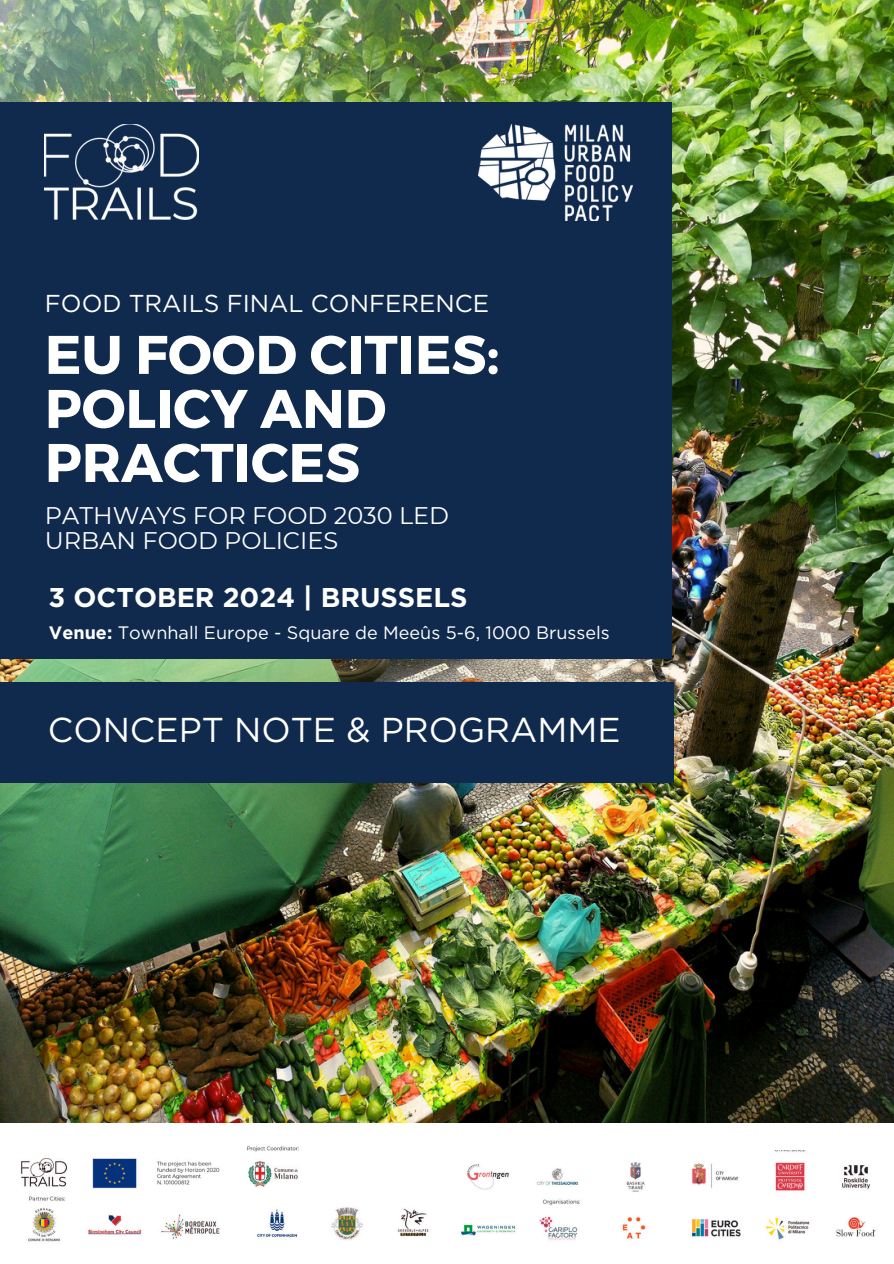
<style>
.page{position:relative;width:894px;height:1264px;background:#fff}
.page>*{position:absolute;margin:0;border:0;box-sizing:border-box;transform-origin:0 0}
.t1{font:700 54.3px/54px "Montserrat";color:#fff}
.t2{font:34.5px "Gotham";color:#fff}
.t3{font:700 27.15px "Gotham";color:#fff}
.t4{font:24.45px "Gotham";color:#fff}
.t5{font:24px/24.8px "Montserrat";color:#fff}
.t6{font:18px "Gotham";color:#fff}
.s1{font-weight:700}
</style>
<div class="page">
<img style="left:0;top:0;width:893px;height:1123px">
<div style="left:0;top:102px;width:671px;height:556px;background:#102a4e"></div>
<div style="left:0;top:682px;width:674px;height:100px;background:#102a4e"></div>
<img style="left:478px;top:125px;width:154px;height:95px">
<img style="left:45px;top:125px;width:154px;height:94px">
<img style="left:21px;top:1146px;width:408px;height:96px">
<img style="left:461px;top:1150px;width:415px;height:90px">
<h5 class="t4" style="left:45px;top:288px;width:446px">FOOD TRAILS FINAL CONFERENCE</h5>
<h4 class="t1" style="left:45px;top:325px;width:456px">EU FOOD CITIES:<br>POLICY AND<br>PRACTICES</h4>
<h1 class="t5" style="left:45px;top:503px;width:405px">PATHWAYS FOR FOOD 2030 LED<br>URBAN FOOD POLICIES</h1>
<h3 class="t3" style="left:48px;top:581px;width:420px">3 OCTOBER 2024 | BRUSSELS</h3>
<h2 class="t6" style="left:49px;top:621px;width:562px"><span class="s1">Venue:</span> Townhall Europe - Square de Meeûs 5-6, 1000 Brussels</h2>
<p class="t2" style="left:48px;top:709px;width:574px">CONCEPT NOTE &amp; PROGRAMME</p>
</div>
